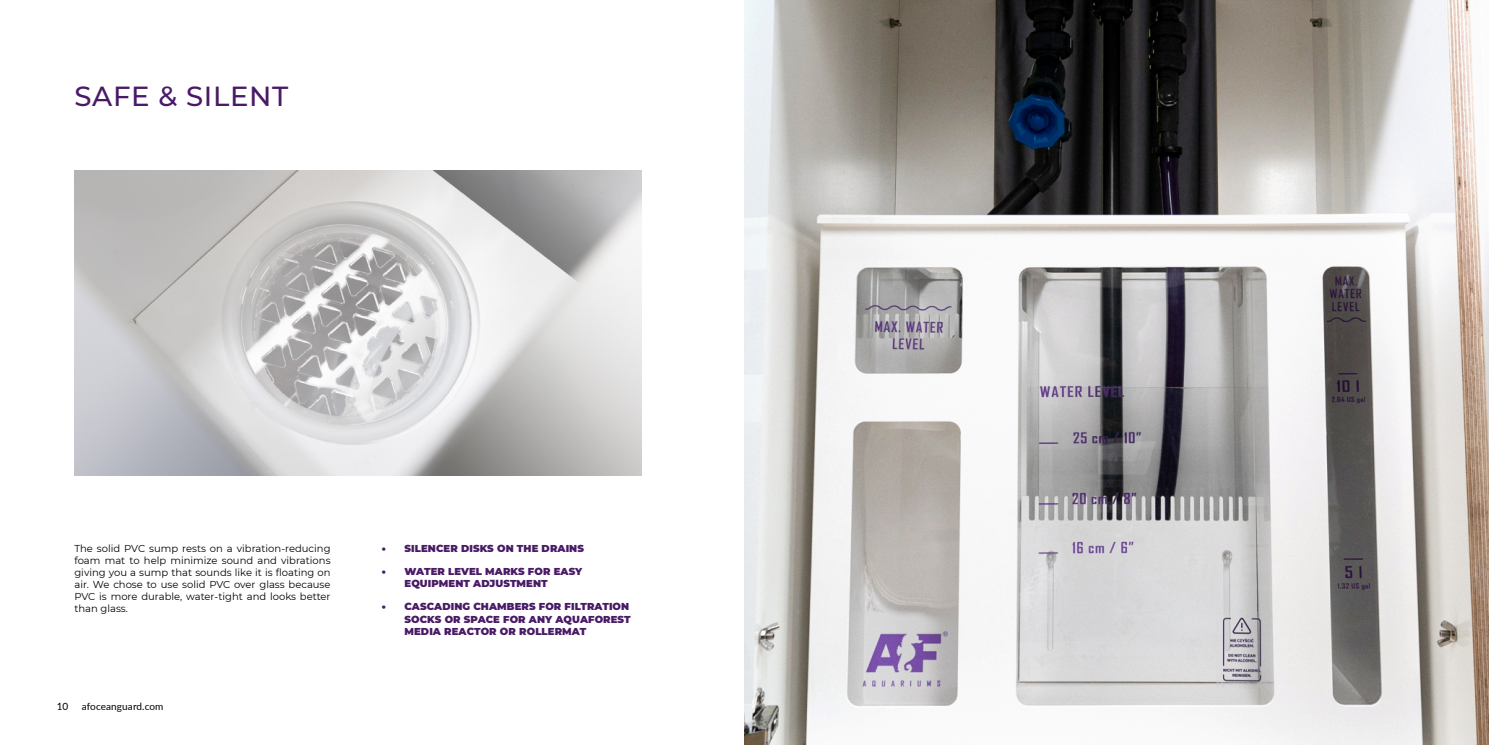
<style>
.page{position:relative;width:1489px;height:745px;background:#fff}
.page>*{position:absolute;margin:0;border:0;box-sizing:border-box;transform-origin:0 0}
.t1{font:500 27.5px "Montserrat";letter-spacing:.025em;color:#491a66}
.t2{font:10px/12px "Montserrat";color:#000;text-align:justify}
.t3{font:900 10px/12.5px "Montserrat";letter-spacing:.01em;color:#491a66}
.t4{font:10px "Lato";letter-spacing:.01em;color:#000}
</style>
<div class="page">
<img style="left:744px;top:0;width:744px;height:744px">
<img style="left:74px;top:170px;width:567px;height:305px">
<h1 class="t1" style="left:74px;top:76px;width:215px">SAFE &amp; SILENT</h1>
<p class="t2" style="left:74px;top:541px;width:258px">The solid PVC sump rests on a vibration-reducing foam mat to help minimize sound and vibrations giving you a sump that sounds like it is floating on air. We chose to use solid PVC over glass because PVC is more durable, water-tight and looks better than glass.</p>
<p class="t3" style="left:382px;top:540px;width:203px">• SILENCER DISKS ON THE DRAINS</p>
<p class="t3" style="left:404px;top:564px;width:179px;text-indent:-22px">• WATER LEVEL MARKS FOR EASY<br>EQUIPMENT ADJUSTMENT</p>
<p class="t3" style="left:404px;top:599px;width:228px;text-indent:-22px">• CASCADING CHAMBERS FOR FILTRATION<br>SOCKS OR SPACE FOR ANY AQUAFOREST<br>MEDIA REACTOR OR ROLLERMAT</p>
<p class="t4" style="left:57px;top:698px;width:13px">10</p>
<p class="t4" style="left:82px;top:698px;width:83px">afoceanguard.com</p>
</div>
